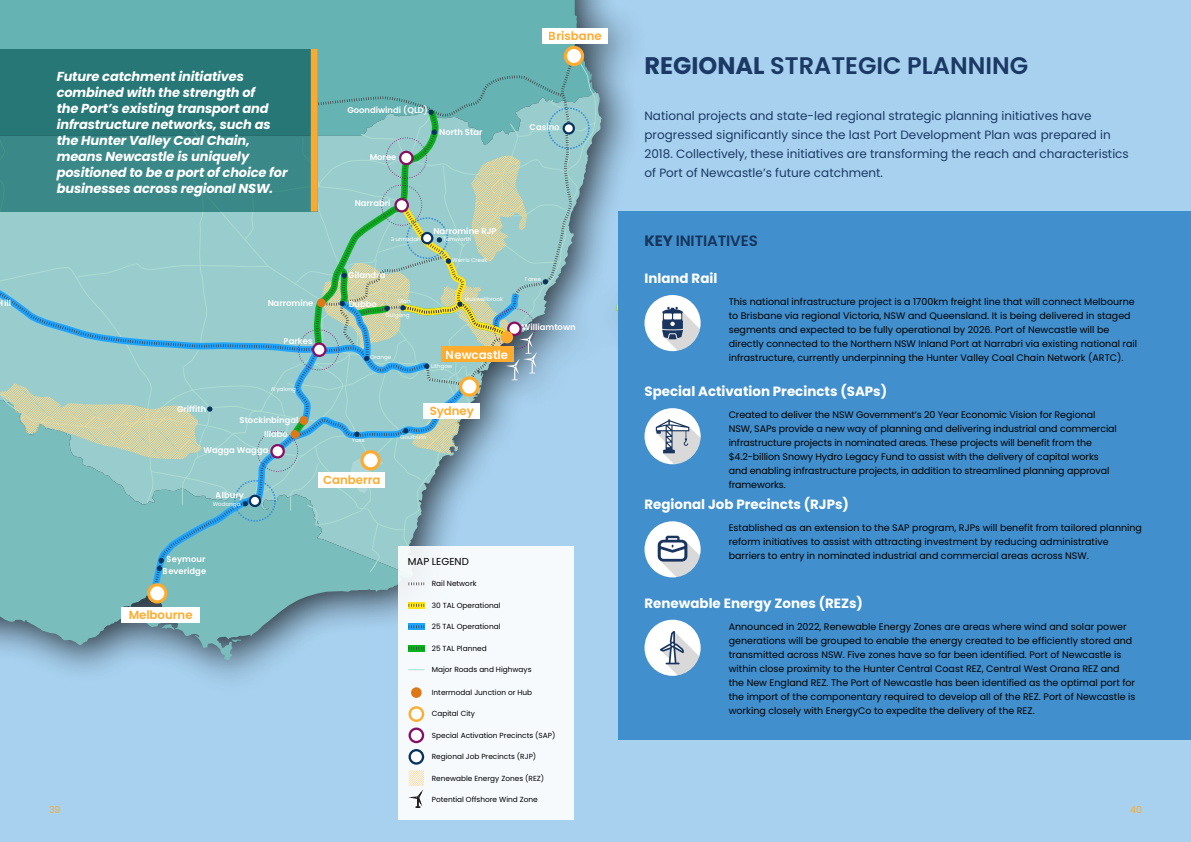
<style>
.page{position:relative;width:1191px;height:842px;background:#a7d1ef}
.page>*{position:absolute;margin:0;border:0;box-sizing:border-box;transform-origin:0 0}
.t1{font:600 24px "Poppins";color:#1b3964}
.t2{font:600 15px "Poppins";letter-spacing:-.01em;color:#16355d}
.t3{font:700 13.4px "Poppins";color:#fff}
.t4{font:italic 700 13px/16px "Poppins";letter-spacing:-.01em;color:#fff}
.t5{font:12px/19px "Poppins";color:#1b3964}
.t6{font:600 11.7px "Poppins";color:#ffab2e}
.t7{font:600 11.7px "Poppins";color:#fff}
.t8{font:10.1px "Poppins";color:#000}
.t9{font:9.5px/14px "Poppins";color:#000}
.t10{font:9.5px "Poppins";color:#fbaa2f}
.t11{font:600 8.4px/11.3px "Poppins";color:#fff;text-align:center}
.t12{font:7.4px "Poppins";color:#000}
.t13{font:5.6px "Poppins";color:#fff}
.s1{font-weight:700}
</style>
<div class="page">
<div style="left:0;top:0;width:745px;height:698px;background:#000;opacity:.75"></div>
<div style="left:0;top:0;width:595px;height:59px;background:#66b3b3"></div>
<svg style="left:0;top:573px;width:398px;height:87px"></svg>
<svg style="left:149px;top:573px;width:249px;height:25px"></svg>
<div style="left:153px;top:573px;width:245px;height:19px;background:#7abdbd"></div>
<div style="left:565px;top:47px;width:17px;height:18px;background:#fff;border-radius:50%"></div>
<div style="left:564px;top:46px;width:20px;height:20px;border:3px solid #ffab2e;border-radius:50%"></div>
<div style="left:149px;top:585px;width:17px;height:17px;background:#fff;border-radius:50%"></div>
<div style="left:147px;top:583px;width:20px;height:20px;border:3px solid #ffab2e;border-radius:50%"></div>
<div style="left:542px;top:28px;width:66px;height:16px;background:#fff"></div>
<div style="left:121px;top:607px;width:79px;height:16px;background:#fff"></div>
<svg style="left:0;top:59px;width:596px;height:514px;background:#92c4c4"></svg>
<div style="left:0;top:49px;width:317px;height:163px;background:linear-gradient(to right,#2f7f7e,#317f7d)"></div>
<div style="left:311px;top:49px;width:7px;height:163px;background:#fbaa2f"></div>
<div style="left:398px;top:547px;width:175px;height:273px;background:#f6fafd"></div>
<svg style="left:409px;top:770px;width:15px;height:38px"></svg>
<div style="left:411px;top:687px;width:11px;height:11px;background:#de7817;border-radius:50%"></div>
<svg style="left:410px;top:707px;width:13px;height:14px"></svg>
<div style="left:408px;top:706px;width:16px;height:16px;border:2px solid #ffab2e;border-radius:50%"></div>
<svg style="left:410px;top:729px;width:13px;height:13px"></svg>
<div style="left:408px;top:727px;width:16px;height:16px;border:2px solid #870f63;border-radius:50%"></div>
<svg style="left:408px;top:582px;width:16px;height:3px"></svg>
<svg style="left:408px;top:669px;width:16px;height:1px"></svg>
<svg style="left:410px;top:750px;width:13px;height:13px"></svg>
<div style="left:408px;top:749px;width:16px;height:16px;border:2px solid #08335e;border-radius:50%"></div>
<div style="left:408px;top:645px;width:16px;height:7px;background:#08b21e"></div>
<svg style="left:408px;top:647px;width:16px;height:3px"></svg>
<svg style="left:408px;top:623px;width:16px;height:7px"></svg>
<svg style="left:408px;top:625px;width:16px;height:3px"></svg>
<div style="left:408px;top:602px;width:16px;height:7px;background:#fee41b"></div>
<svg style="left:408px;top:604px;width:16px;height:3px"></svg>
<div style="left:618px;top:212px;width:573px;height:528px;background:#418fcd"></div>
<div style="left:644px;top:521px;width:56px;height:56px;background:#fff;border-radius:50%"></div>
<svg style="left:657px;top:536px;width:43px;height:41px"></svg>
<svg style="left:609px;top:271px;width:92px;height:255px"></svg>
<div style="left:644px;top:620px;width:56px;height:56px;background:#fff;border-radius:50%"></div>
<svg style="left:660px;top:631px;width:39px;height:44px"></svg>
<p class="t4" style="left:57px;top:69px;width:232px">Future catchment initiatives combined with the strength of<br>the Port’s existing transport and infrastructure networks, such as the Hunter Valley Coal Chain, means Newcastle is uniquely positioned to be a port of choice for businesses across regional NSW.</p>
<p class="t11" style="left:-2px;top:297px;width:15px">Hill</p>
<p class="t11" style="left:267px;top:298px;width:48px">Narromine</p>
<p class="t11" style="left:284px;top:335px;width:30px">Parkes</p>
<p class="t11" style="left:177px;top:403px;width:31px">Griffith</p>
<p class="t13" style="left:271px;top:385px;width:26px">Wyalong</p>
<p class="t11" style="left:239px;top:415px;width:61px">Stockinbingal</p>
<p class="t11" style="left:264px;top:428px;width:25px">Illabo</p>
<p class="t11" style="left:203px;top:444px;width:66px">Wagga Wagga</p>
<p class="t11" style="left:216px;top:489px;width:30px">Albury</p>
<p class="t13" style="left:213px;top:500px;width:29px">Wodonga</p>
<p class="t11" style="left:347px;top:104px;width:82px">Goondiwindi (QLD)</p>
<p class="t11" style="left:370px;top:151px;width:28px">Moree</p>
<p class="t11" style="left:439px;top:126px;width:45px">North Star</p>
<p class="t11" style="left:355px;top:198px;width:37px">Narrabri</p>
<p class="t11" style="left:433px;top:226px;width:65px">Narromine RJP</p>
<p class="t13" style="left:391px;top:236px;width:31px">Gunnedah</p>
<p class="t13" style="left:443px;top:236px;width:30px">Tamworth</p>
<p class="t11" style="left:348px;top:269px;width:39px">Gilandra</p>
<p class="t11" style="left:348px;top:299px;width:30px">Dubbo</p>
<p class="t13" style="left:398px;top:298px;width:14px">Ulan</p>
<p class="t13" style="left:385px;top:312px;width:26px">Gulgong</p>
<p class="t13" style="left:370px;top:354px;width:23px">Orange</p>
<p class="t13" style="left:452px;top:256px;width:37px">Werris Creek</p>
<p class="t13" style="left:465px;top:296px;width:40px">Muswellbrook</p>
<p class="t7" style="left:446px;top:348px;width:64px">Newcastle</p>
<p class="t13" style="left:431px;top:362px;width:23px">Lithgow</p>
<p class="t6" style="left:429px;top:404px;width:46px">Sydney</p>
<p class="t13" style="left:352px;top:437px;width:14px">Yass</p>
<p class="t6" style="left:323px;top:473px;width:59px">Canberra</p>
<p class="t13" style="left:400px;top:434px;width:28px">Goulburn</p>
<p class="t6" style="left:549px;top:29px;width:54px">Brisbane</p>
<p class="t11" style="left:529px;top:122px;width:32px">Casino</p>
<p class="t13" style="left:525px;top:276px;width:17px">Taree</p>
<p class="t11" style="left:522px;top:322px;width:55px">Williamtown</p>
<p class="t11" style="left:163px;top:554px;width:45px">Seymour<br>Beveridge</p>
<p class="t6" style="left:129px;top:608px;width:66px">Melbourne</p>
<p class="t8" style="left:408px;top:555px;width:63px">MAP LEGEND</p>
<p class="t12" style="left:432px;top:579px;width:46px">Rail Network</p>
<p class="t12" style="left:432px;top:601px;width:70px">30 TAL Operational</p>
<p class="t12" style="left:432px;top:622px;width:70px">25 TAL Operational</p>
<p class="t12" style="left:432px;top:644px;width:56px">25 TAL Planned</p>
<p class="t12" style="left:432px;top:665px;width:101px">Major Roads and Highways</p>
<p class="t12" style="left:432px;top:688px;width:102px">Intermodal Junction or Hub</p>
<p class="t12" style="left:432px;top:709px;width:45px">Capital City</p>
<p class="t12" style="left:432px;top:731px;width:125px">Special Activation Precincts (SAP)</p>
<p class="t12" style="left:432px;top:752px;width:106px">Regional Job Precincts (RJP)</p>
<p class="t12" style="left:432px;top:774px;width:114px">Renewable Energy Zones (REZ)</p>
<p class="t12" style="left:432px;top:795px;width:108px">Potential Offshore Wind Zone</p>
<h1 class="t1" style="left:644px;top:52px;width:385px"><span class="s1">REGIONAL</span> STRATEGIC PLANNING</h1>
<p class="t5" style="left:644px;top:106px;width:486px">National projects and state-led regional strategic planning initiatives have progressed significantly since the last Port Development Plan was prepared in 2018. Collectively, these initiatives are transforming the reach and characteristics of Port of Newcastle’s future catchment.</p>
<h2 class="t2" style="left:644px;top:232px;width:115px"><span class="s1">KEY</span> INITIATIVES</h2>
<h3 class="t3" style="left:644px;top:270px;width:74px">Inland Rail</h3>
<p class="t9" style="left:728px;top:295px;width:410px">This national infrastructure project is a 1700km freight line that will connect Melbourne to Brisbane via regional Victoria, NSW and Queensland. It is being delivered in staged segments and expected to be fully operational by 2026. Port of Newcastle will be directly connected to the Northern NSW Inland Port at Narrabri via existing national rail infrastructure, currently underpinning the Hunter Valley Coal Chain Network (ARTC).</p>
<h3 class="t3" style="left:644px;top:383px;width:244px">Special Activation Precincts (SAPs)</h3>
<p class="t9" style="left:728px;top:408px;width:390px">Created to deliver the NSW Government’s 20 Year Economic Vision for Regional NSW, SAPs provide a new way of planning and delivering industrial and commercial infrastructure projects in nominated areas. These projects will benefit from the $4.2-billion Snowy Hydro Legacy Fund to assist with the delivery of capital works and enabling infrastructure projects, in addition to streamlined planning approval frameworks.</p>
<h3 class="t3" style="left:644px;top:497px;width:206px">Regional Job Precincts (RJPs)</h3>
<p class="t9" style="left:728px;top:521px;width:415px">Established as an extension to the SAP program, RJPs will benefit from tailored planning reform initiatives to assist with attracting investment by reducing administrative barriers to entry in nominated industrial and commercial areas across NSW.</p>
<h3 class="t3" style="left:644px;top:595px;width:220px">Renewable Energy Zones (REZs)</h3>
<p class="t9" style="left:728px;top:619px;width:408px">Announced in 2022, Renewable Energy Zones are areas where wind and solar power generations will be grouped to enable the energy created to be efficiently stored and transmitted across NSW. Five zones have so far been identified. Port of Newcastle is within close proximity to the Hunter Central Coast REZ, Central West Orana REZ and the New England REZ. The Port of Newcastle has been identified as the optimal port for the import of the componentary required to develop all of the REZ. Port of Newcastle is working closely with EnergyCo to expedite the delivery of the REZ.</p>
<p class="t10" style="left:49px;top:804px;width:13px">39</p>
<p class="t10" style="left:1130px;top:804px;width:13px">40</p>
</div>
